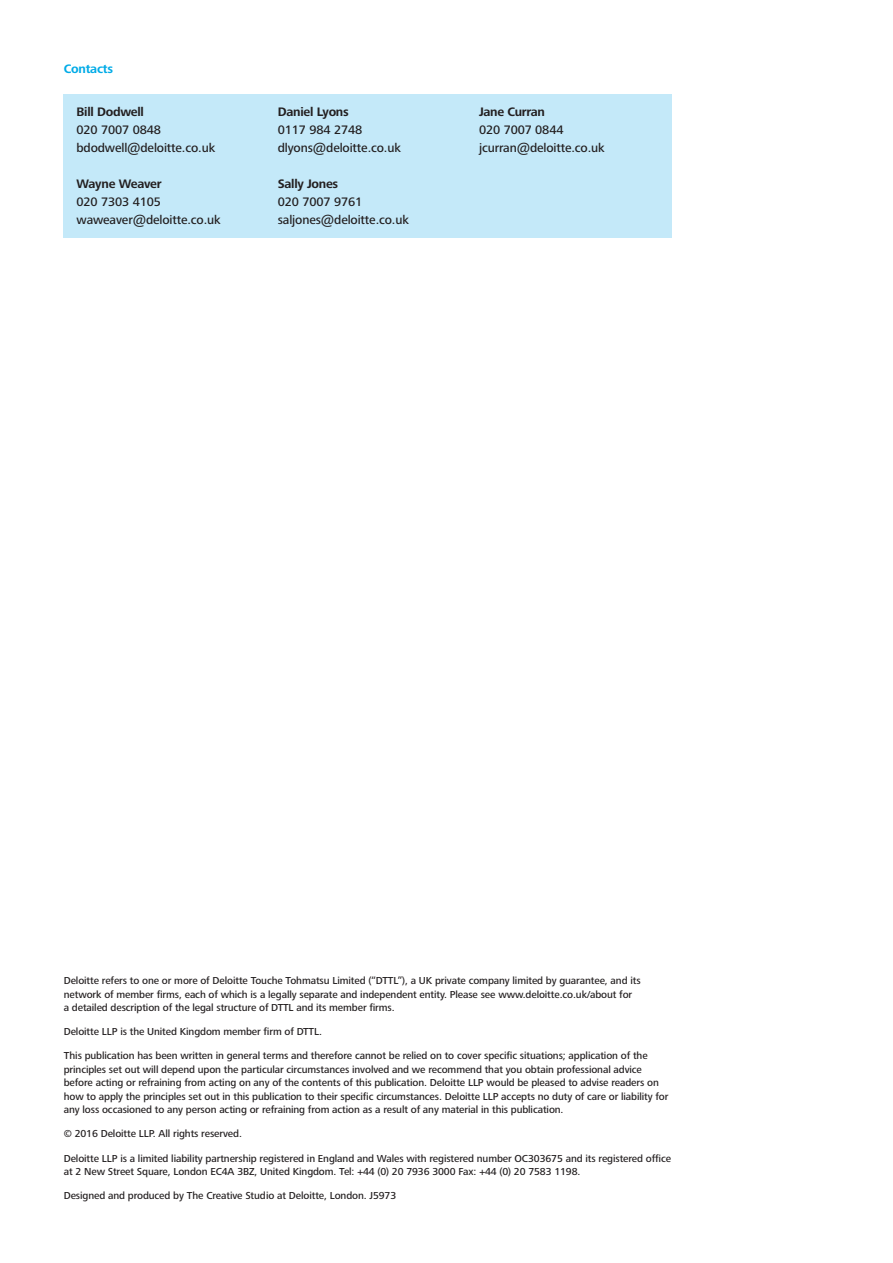
<style>
.page{position:relative;width:893px;height:1263px;background:#fff}
.page>*{position:absolute;margin:0;border:0;box-sizing:border-box;transform-origin:0 0}
.BodyCopy{font:500 12.75px "Frutiger Next Pro";letter-spacing:-.01em;color:#231f20}
.BodyCopy-2{font:700 12.75px "Frutiger Next Pro";letter-spacing:-.02em;color:#231f20}
.Heading_3{font:700 12.75px "Frutiger Next Pro";letter-spacing:-.02em;color:#00abe7}
.Boilerplate_Body_Med{font:500 10.5px/13.5px "Frutiger Next Pro";letter-spacing:-.01em;color:#231f20}
</style>
<div class="page">
<div style="left:64px;top:94px;width:608px;height:143px;background:#c4e9f9"></div>
<p class="Heading_3" style="left:64px;top:61px;width:51px">Contacts</p>
<p class="BodyCopy-2" style="left:77px;top:105px;width:69px">Bill Dodwell</p>
<p class="BodyCopy" style="left:77px;top:123px;width:86px">020 7007 0848</p>
<p class="BodyCopy" style="left:77px;top:141px;width:140px">bdodwell@deloitte.co.uk</p>
<p class="BodyCopy-2" style="left:77px;top:177px;width:87px">Wayne Weaver</p>
<p class="BodyCopy" style="left:77px;top:195px;width:86px">020 7303 4105</p>
<p class="BodyCopy" style="left:77px;top:213px;width:146px">waweaver@deloitte.co.uk</p>
<p class="BodyCopy-2" style="left:278px;top:105px;width:73px">Daniel Lyons</p>
<p class="BodyCopy" style="left:278px;top:123px;width:86px">0117 984 2748</p>
<p class="BodyCopy" style="left:278px;top:141px;width:125px">dlyons@deloitte.co.uk</p>
<p class="BodyCopy-2" style="left:278px;top:177px;width:62px">Sally Jones</p>
<p class="BodyCopy" style="left:278px;top:195px;width:86px">020 7007 9761</p>
<p class="BodyCopy" style="left:278px;top:213px;width:133px">saljones@deloitte.co.uk</p>
<p class="BodyCopy-2" style="left:479px;top:105px;width:68px">Jane Curran</p>
<p class="BodyCopy" style="left:479px;top:123px;width:86px">020 7007 0844</p>
<p class="BodyCopy" style="left:479px;top:141px;width:127px">jcurran@deloitte.co.uk</p>
<p class="Boilerplate_Body_Med" style="left:64px;top:974px;width:578px">Deloitte refers to one or more of Deloitte Touche Tohmatsu Limited (“DTTL”), a UK private company limited by guarantee, and its network of member firms, each of which is a legally separate and independent entity. Please see www.deloitte.co.uk/about for<br>a detailed description of the legal structure of DTTL and its member firms.</p>
<p class="Boilerplate_Body_Med" style="left:64px;top:1025px;width:260px">Deloitte LLP is the United Kingdom member firm of DTTL.</p>
<p class="Boilerplate_Body_Med" style="left:64px;top:1049px;width:606px">This publication has been written in general terms and therefore cannot be relied on to cover specific situations; application of the principles set out will depend upon the particular circumstances involved and we recommend that you obtain professional advice before acting or refraining from acting on any of the contents of this publication. Deloitte LLP would be pleased to advise readers on how to apply the principles set out in this publication to their specific circumstances. Deloitte LLP accepts no duty of care or liability for any loss occasioned to any person acting or refraining from action as a result of any material in this publication.</p>
<p class="Boilerplate_Body_Med" style="left:64px;top:1127px;width:180px">© 2016 Deloitte LLP. All rights reserved.</p>
<p class="Boilerplate_Body_Med" style="left:64px;top:1151px;width:609px">Deloitte LLP is a limited liability partnership registered in England and Wales with registered number OC303675 and its registered office at 2 New Street Square, London EC4A 3BZ, United Kingdom. Tel: +44 (0) 20 7936 3000 Fax: +44 (0) 20 7583 1198.</p>
<p class="Boilerplate_Body_Med" style="left:64px;top:1189px;width:334px">Designed and produced by The Creative Studio at Deloitte, London. J5973</p>
</div>
